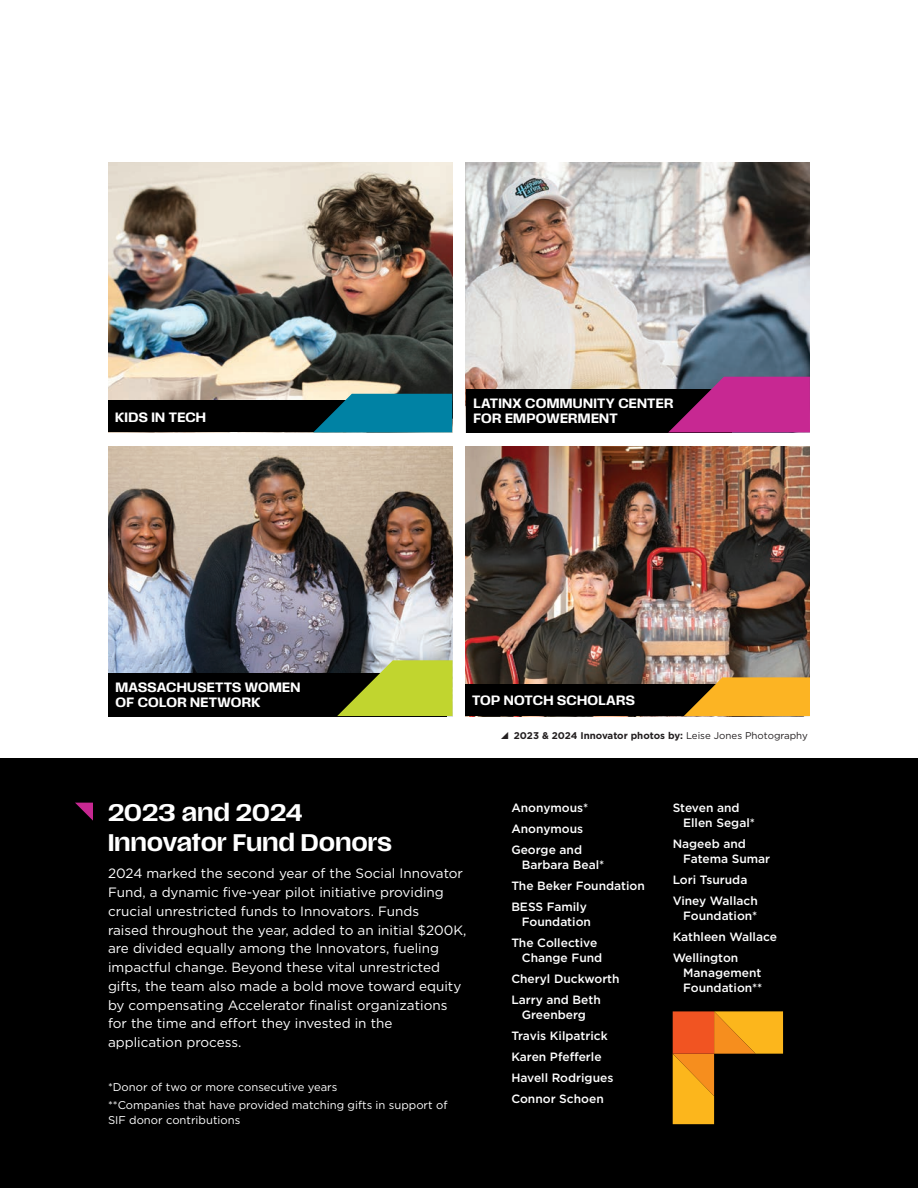
<style>
.page{position:relative;width:918px;height:1188px;background:#fff}
.page>*{position:absolute;margin:0;border:0;box-sizing:border-box;transform-origin:0 0}
.t1{font:24px/30px "Scale VF";letter-spacing:.015em;color:#fff}
.Body{font:13.5px/18.8px "Gotham";color:#fff}
.t2{font:13.5px/15px "Scale VF";letter-spacing:.025em;color:#fff}
.Small_body_-_Investors___Supporters__sec{font:500 12px/15px "Gotham";color:#fff}
.Small_body{font:11.25px/15px "Gotham";color:#fff}
.t3{font:700 9.75px "Gotham";color:#231f20}
.s1{font-weight:400}
</style>
<div class="page">
<div style="left:0;top:758px;width:918px;height:430px;background:#000"></div>
<img style="left:108px;top:162px;width:344px;height:238px">
<img style="left:466px;top:162px;width:344px;height:227px">
<div style="left:466px;top:389px;width:265px;height:43px;background:#000"></div>
<div style="left:108px;top:400px;width:344px;height:32px;background:#000"></div>
<svg style="left:668px;top:377px;width:142px;height:55px;background:#a7297f"></svg>
<img style="left:108px;top:446px;width:344px;height:227px">
<img style="left:466px;top:446px;width:344px;height:238px">
<div style="left:466px;top:684px;width:339px;height:32px;background:#000"></div>
<svg style="left:684px;top:677px;width:126px;height:39px;background:#dfa126"></svg>
<div style="left:108px;top:673px;width:338px;height:43px;background:#000"></div>
<svg style="left:337px;top:660px;width:116px;height:56px;background:#9baa2f"></svg>
<svg style="left:313px;top:394px;width:139px;height:38px;background:#0a7995"></svg>
<svg style="left:75px;top:803px;width:18px;height:18px"></svg>
<svg style="left:673px;top:1011px;width:110px;height:113px"></svg>
<h3 class="t2" style="left:115px;top:410px;width:92px">KIDS IN TECH</h3>
<h3 class="t2" style="left:116px;top:680px;width:186px">MASSACHUSETTS WOMEN<br>OF COLOR NETWORK</h3>
<h3 class="t2" style="left:474px;top:396px;width:201px">LATINX COMMUNITY CENTER<br>FOR EMPOWERMENT</h3>
<h3 class="t2" style="left:472px;top:693px;width:164px">TOP NOTCH SCHOLARS</h3>
<p class="t3" style="left:514px;top:729px;width:296px">2023 &amp; 2024 Innovator photos by: <span class="s1">Leise Jones Photography</span></p>
<h2 class="t1" style="left:108px;top:798px;width:285px">2023 and 2024<br>Innovator Fund Donors</h2>
<p class="Body" style="left:108px;top:864px;width:360px">2024 marked the second year of the Social Innovator Fund, a dynamic five-year pilot initiative providing crucial unrestricted funds to Innovators. Funds<br>raised throughout the year, added to an initial $200K, are divided equally among the Innovators, fueling impactful change. Beyond these vital unrestricted gifts, the team also made a bold move toward equity by compensating Accelerator finalist organizations for the time and effort they invested in the application process.</p>
<p class="Small_body" style="left:108px;top:1079px;width:231px">*Donor of two or more consecutive years</p>
<p class="Small_body" style="left:108px;top:1097px;width:341px">**Companies that have provided matching gifts in support of<br>SIF donor contributions</p>
<p class="Small_body_-_Investors___Supporters__sec" style="left:511px;top:800px;width:79px">Anonymous*</p>
<p class="Small_body_-_Investors___Supporters__sec" style="left:511px;top:821px;width:73px">Anonymous</p>
<p class="Small_body_-_Investors___Supporters__sec" style="left:522px;top:842px;width:84px;text-indent:-10px">George and<br>Barbara Beal*</p>
<p class="Small_body_-_Investors___Supporters__sec" style="left:511px;top:878px;width:135px">The Beker Foundation</p>
<p class="Small_body_-_Investors___Supporters__sec" style="left:522px;top:899px;width:71px;text-indent:-10px">BESS Family<br>Foundation</p>
<p class="Small_body_-_Investors___Supporters__sec" style="left:522px;top:935px;width:82px;text-indent:-10px">The Collective<br>Change Fund</p>
<p class="Small_body_-_Investors___Supporters__sec" style="left:511px;top:971px;width:110px">Cheryl Duckworth</p>
<p class="Small_body_-_Investors___Supporters__sec" style="left:511px;top:992px;width:91px;text-align:center">Larry and Beth<br>Greenberg</p>
<p class="Small_body_-_Investors___Supporters__sec" style="left:511px;top:1028px;width:98px">Travis Kilpatrick</p>
<p class="Small_body_-_Investors___Supporters__sec" style="left:511px;top:1049px;width:92px">Karen Pfefferle</p>
<p class="Small_body_-_Investors___Supporters__sec" style="left:511px;top:1070px;width:104px">Havell Rodrigues</p>
<p class="Small_body_-_Investors___Supporters__sec" style="left:511px;top:1091px;width:94px">Connor Schoen</p>
<p class="Small_body_-_Investors___Supporters__sec" style="left:683px;top:800px;width:73px;text-indent:-10px">Steven and<br>Ellen Segal*</p>
<p class="Small_body_-_Investors___Supporters__sec" style="left:683px;top:836px;width:89px;text-indent:-10px">Nageeb and<br>Fatema Sumar</p>
<p class="Small_body_-_Investors___Supporters__sec" style="left:673px;top:872px;width:76px">Lori Tsuruda</p>
<p class="Small_body_-_Investors___Supporters__sec" style="left:673px;top:893px;width:87px;text-align:right">Viney Wallach<br>Foundation*</p>
<p class="Small_body_-_Investors___Supporters__sec" style="left:673px;top:929px;width:106px">Kathleen Wallace</p>
<p class="Small_body_-_Investors___Supporters__sec" style="left:683px;top:950px;width:81px;text-indent:-10px">Wellington<br>Management<br>Foundation**</p>
</div>
